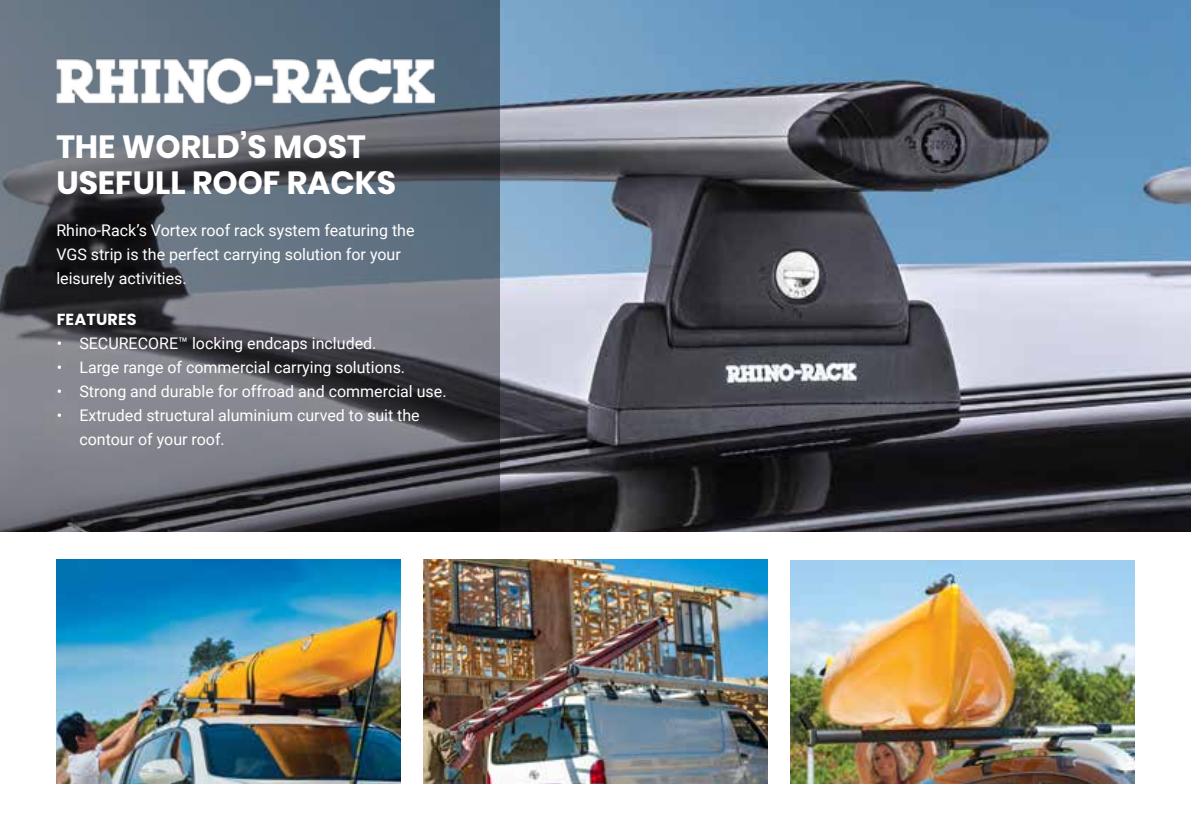
<style>
.page{position:relative;width:1191px;height:840px;background:#fff}
.page>*{position:absolute;margin:0;border:0;box-sizing:border-box;transform-origin:0 0}
.t1{font:32px/36px "Poppins";color:#fff}
.t2{font:16px/24px "Roboto";color:#fff}
.t3{font:700 16px "Poppins";letter-spacing:.01em;color:#fff}
</style>
<div class="page">
<img style="left:499px;top:0;width:692px;height:531px">
<svg style="left:0;top:0;width:499px;height:531px;background:#5b616b"></svg>
<img style="left:57px;top:559px;width:344px;height:223px">
<img style="left:790px;top:560px;width:344px;height:222px">
<img style="left:423px;top:559px;width:344px;height:223px">
<img style="left:48px;top:56px;width:396px;height:49px">
<h1 class="t1" style="left:56px;top:129px;width:341px">THE WORLD’S MOST<br>USEFULL ROOF RACKS</h1>
<p class="t2" style="left:56px;top:218px;width:360px">Rhino-Rack’s Vortex roof rack system featuring the<br>VGS strip is the perfect carrying solution for your leisurely activities.</p>
<p class="t3" style="left:57px;top:310px;width:81px">FEATURES</p>
<p class="t2" style="left:57px;top:331px;width:321px">• SECURECORE™ locking endcaps included.</p>
<p class="t2" style="left:57px;top:355px;width:350px">• Large range of commercial carrying solutions.</p>
<p class="t2" style="left:57px;top:379px;width:391px">• Strong and durable for offroad and commercial use.</p>
<p class="t2" style="left:79px;top:403px;width:342px;text-indent:-23px">• Extruded structural aluminium curved to suit the contour of your roof.</p>
</div>
